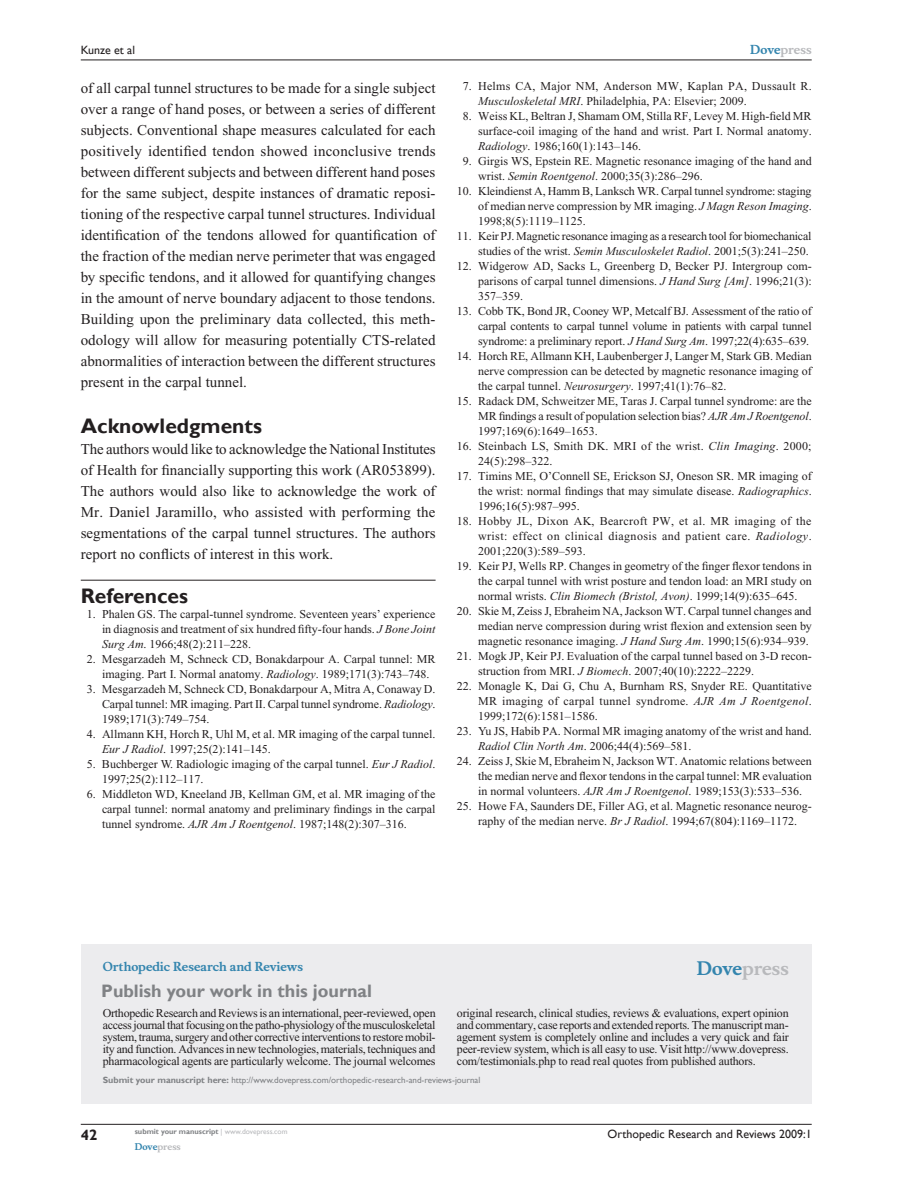
<style>
.page{position:relative;width:918px;height:1188px;background:#fff}
.page>*{position:absolute;margin:0;border:0;box-sizing:border-box;transform-origin:0 0}
.t1{font:700 21px "Gill Sans";color:#231f20}
.t2{font:700 18px "Gill Sans";color:#808285}
.t3{font:700 18px "Musee";color:#b8b9bc}
.t4{font:15px/21px "Times New Roman";color:#231f20;text-align:justify}
.t5{font:700 15px "Gill Sans";color:#231f20}
.t6{font:12px/15px "Times New Roman";color:#231f20;text-align:justify}
.t7{font:12px/15px "Times New Roman";letter-spacing:-.02em;color:#231f20;text-align:right}
.t8{font:12px/15px "Times New Roman";letter-spacing:.02em;color:#231f20}
.t9{font:12px "Gill Sans";color:#231f20}
.t10{font:700 12px "Musee";color:#3485ae}
.t11{font:700 12px "Musee";color:#b8b9bc}
.t12{font:9px "Gill Sans";color:#808285}
.t13{font:700 9px "Musee";color:#b8b9bc}
.t14{font:700 7.5px "Gill Sans";color:#808285}
.s1{color:#3485ae}
.s2{font-style:italic}
.s3{font-weight:700}
.s4{font-weight:400;color:#b8b9bc}
</style>
<div class="page">
<div style="left:81px;top:944px;width:731px;height:159px;background:#ececee"></div>
<hr style="left:81px;top:1124px;width:731px;height:1px;background:#231f20">
<hr style="left:81px;top:60px;width:731px;height:1px;background:#231f20">
<hr style="left:81px;top:580px;width:355px;height:1px;background:#231f20">
<p class="t9" style="left:81px;top:43px;width:56px">Kunze et al</p>
<p class="t11" style="left:750px;top:43px;width:63px"><span class="s1">Dove</span>press</p>
<p class="t4" style="left:81px;top:77px;width:357px">of all carpal tunnel structures to be made for a single subject over a range of hand poses, or between a series of different subjects. Conventional shape measures calculated for each positively identified tendon showed inconclusive trends between different subjects and between different hand poses for the same subject, despite instances of dramatic reposi&shy;tioning of the respective carpal tunnel structures. Individual identification of the tendons allowed for quantification of the fraction of the median nerve perimeter that was engaged by specific tendons, and it allowed for quantifying changes in the amount of nerve boundary adjacent to those tendons.<br>Building upon the preliminary data collected, this meth&shy;odology will allow for measuring potentially CTS-related abnormalities of interaction between the different structures present in the carpal tunnel.</p>
<h1 class="t1" style="left:81px;top:413px;width:183px">Acknowledgments</h1>
<p class="t4" style="left:81px;top:438px;width:356px">The authors would like to acknowledge the National Institutes of Health for financially supporting this work (AR053899).<br>The authors would also like to acknowledge the work of Mr. Daniel Jaramillo, who assisted with performing the segmentations of the carpal tunnel structures. The authors report no conflicts of interest in this work.</p>
<h1 class="t1" style="left:81px;top:583px;width:109px">References</h1>
<p class="t6" style="left:102px;top:607px;width:335px;text-indent:-15px">1. Phalen GS. The carpal-tunnel syndrome. Seventeen years’ experience in diagnosis and treatment of six hundred fifty-four hands. <span class="s2">J Bone Joint Surg Am</span>. 1966;48(2):211–228.</p>
<p class="t6" style="left:102px;top:652px;width:335px;text-indent:-15px">2. Mesgarzadeh M, Schneck CD, Bonakdarpour A. Carpal tunnel: MR imaging. Part I. Normal anatomy. <span class="s2">Radiology</span>. 1989;171(3):743–748.</p>
<p class="t6" style="left:102px;top:682px;width:335px;text-indent:-15px">3. Mesgarzadeh M, Schneck CD, Bonakdarpour A, Mitra A, Conaway D.<br>Carpal tunnel: MR imaging. Part II. Carpal tunnel syndrome. <span class="s2">Radiology</span>.<br>1989;171(3):749–754.</p>
<p class="t6" style="left:102px;top:727px;width:335px;text-indent:-15px">4. Allmann KH, Horch R, Uhl M, et al. MR imaging of the carpal tunnel.<br><span class="s2">Eur J Radiol</span>. 1997;25(2):141–145.</p>
<p class="t6" style="left:102px;top:757px;width:335px;text-indent:-15px">5. Buchberger W. Radiologic imaging of the carpal tunnel. <span class="s2">Eur J Radiol</span>.<br>1997;25(2):112–117.</p>
<p class="t6" style="left:102px;top:787px;width:335px;text-indent:-15px">6. Middleton WD, Kneeland JB, Kellman GM, et al. MR imaging of the carpal tunnel: normal anatomy and preliminary findings in the carpal tunnel syndrome. <span class="s2">AJR Am J Roentgenol</span>. 1987;148(2):307–316.</p>
<p class="t8" style="left:478px;top:79px;width:335px;text-indent:-15px">7. Helms CA, Major NM, Anderson MW, Kaplan PA, Dussault R.<br><span class="s2">Musculoskeletal MRI</span>. Philadelphia, PA: Elsevier; 2009.</p>
<p class="t6" style="left:478px;top:109px;width:335px;text-indent:-15px">8. Weiss KL, Beltran J, Shamam OM, Stilla RF, Levey M. High-field MR surface-coil imaging of the hand and wrist. Part I. Normal anatomy.<br><span class="s2">Radiology</span>. 1986;160(1):143–146.</p>
<p class="t6" style="left:478px;top:154px;width:335px;text-indent:-15px">9. Girgis WS, Epstein RE. Magnetic resonance imaging of the hand and wrist. <span class="s2">Semin Roentgenol</span>. 2000;35(3):286–296.</p>
<p class="t6" style="left:478px;top:184px;width:335px;text-indent:-21px">10. Kleindienst A, Hamm B, Lanksch WR. Carpal tunnel syndrome: staging of median nerve compression by MR imaging. <span class="s2">J Magn Reson Imaging</span>.<br>1998;8(5):1119–1125.</p>
<p class="t7" style="left:457px;top:229px;width:356px">11. Keir PJ. Magnetic resonance imaging as a research tool for biomechanical studies of the wrist. <span class="s2">Semin Musculoskelet Radiol</span>. 2001;5(3):241–250.</p>
<p class="t6" style="left:478px;top:259px;width:335px;text-indent:-21px">12. Widgerow AD, Sacks L, Greenberg D, Becker PJ. Intergroup com&shy;parisons of carpal tunnel dimensions. <span class="s2">J Hand Surg [Am]</span>. 1996;21(3):<br>357–359.</p>
<p class="t6" style="left:478px;top:304px;width:335px;text-indent:-21px">13. Cobb TK, Bond JR, Cooney WP, Metcalf BJ. Assessment of the ratio of carpal contents to carpal tunnel volume in patients with carpal tunnel syndrome: a preliminary report. <span class="s2">J Hand Surg Am</span>. 1997;22(4):635–639.</p>
<p class="t6" style="left:478px;top:349px;width:335px;text-indent:-21px">14. Horch RE, Allmann KH, Laubenberger J, Langer M, Stark GB. Median nerve compression can be detected by magnetic resonance imaging of the carpal tunnel. <span class="s2">Neurosurgery</span>. 1997;41(1):76–82.</p>
<p class="t6" style="left:478px;top:394px;width:335px;text-indent:-21px">15. Radack DM, Schweitzer ME, Taras J. Carpal tunnel syndrome: are the MR findings a result of population selection bias? <span class="s2">AJR Am J Roentgenol</span>.<br>1997;169(6):1649–1653.</p>
<p class="t6" style="left:478px;top:439px;width:335px;text-indent:-21px">16. Steinbach LS, Smith DK. MRI of the wrist. <span class="s2">Clin Imaging</span>. 2000;<br>24(5):298–322.</p>
<p class="t6" style="left:478px;top:469px;width:335px;text-indent:-21px">17. Timins ME, O’Connell SE, Erickson SJ, Oneson SR. MR imaging of the wrist: normal findings that may simulate disease. <span class="s2">Radiographics</span>.<br>1996;16(5):987–995.</p>
<p class="t6" style="left:478px;top:514px;width:335px;text-indent:-21px">18. Hobby JL, Dixon AK, Bearcroft PW, et al. MR imaging of the wrist: effect on clinical diagnosis and patient care. <span class="s2">Radiology</span>.<br>2001;220(3):589–593.</p>
<p class="t6" style="left:478px;top:559px;width:335px;text-indent:-21px">19. Keir PJ, Wells RP. Changes in geometry of the finger flexor tendons in the carpal tunnel with wrist posture and tendon load: an MRI study on normal wrists. <span class="s2">Clin Biomech (Bristol, Avon)</span>. 1999;14(9):635–645.</p>
<p class="t6" style="left:478px;top:604px;width:335px;text-indent:-21px">20. Skie M, Zeiss J, Ebraheim NA, Jackson WT. Carpal tunnel changes and median nerve compression during wrist flexion and extension seen by magnetic resonance imaging. <span class="s2">J Hand Surg Am</span>. 1990;15(6):934–939.</p>
<p class="t6" style="left:478px;top:649px;width:335px;text-indent:-21px">21. Mogk JP, Keir PJ. Evaluation of the carpal tunnel based on 3-D recon&shy;struction from MRI. <span class="s2">J Biomech</span>. 2007;40(10):2222–2229.</p>
<p class="t6" style="left:478px;top:679px;width:335px;text-indent:-21px">22. Monagle K, Dai G, Chu A, Burnham RS, Snyder RE. Quantitative MR imaging of carpal tunnel syndrome. <span class="s2">AJR Am J Roentgenol</span>.<br>1999;172(6):1581–1586.</p>
<p class="t6" style="left:478px;top:724px;width:335px;text-indent:-21px">23. Yu JS, Habib PA. Normal MR imaging anatomy of the wrist and hand.<br><span class="s2">Radiol Clin North Am</span>. 2006;44(4):569–581.</p>
<p class="t6" style="left:478px;top:754px;width:335px;text-indent:-21px">24. Zeiss J, Skie M, Ebraheim N, Jackson WT. Anatomic relations between the median nerve and flexor tendons in the carpal tunnel: MR evaluation in normal volunteers. <span class="s2">AJR Am J Roentgenol</span>. 1989;153(3):533–536.</p>
<p class="t6" style="left:457px;top:799px;width:356px;text-align:center">25. Howe FA, Saunders DE, Filler AG, et al. Magnetic resonance neurog&shy;raphy of the median nerve. <span class="s2">Br J Radiol</span>. 1994;67(804):1169–1172.</p>
<p class="t10" style="left:103px;top:959px;width:202px">Orthopedic Research and Reviews</p>
<h2 class="t2" style="left:101px;top:980px;width:272px">Publish your work in this journal</h2>
<h2 class="t3" style="left:697px;top:958px;width:94px"><span class="s1">Dove</span>press</h2>
<p class="t6" style="left:103px;top:1007px;width:334px;line-height:12px">Orthopedic Research and Reviews is an international, peer-reviewed, open access journal that focusing on the patho-physiology of the musculoskeletal system, trauma, surgery and other corrective interventions to restore mobil&shy;ity and function. Advances in new technologies, materials, techniques and pharmacological agents are particularly welcome. The journal welcomes</p>
<p class="t6" style="left:457px;top:1007px;width:333px;line-height:12px">original research, clinical studies, reviews &amp; evaluations, expert opinion and commentary, case reports and extended reports. The manuscript man&shy;agement system is completely online and includes a very quick and fair peer-review system, which is all easy to use. Visit http://www.dovepress. com/testimonials.php to read real quotes from published authors.</p>
<p class="t12" style="left:103px;top:1075px;width:379px"><span class="s3">Submit your manuscript here:</span> http://www.dovepress.com/orthopedic-research-and-reviews-journal</p>
<p class="t5" style="left:81px;top:1126px;width:18px">42</p>
<p class="t14" style="left:135px;top:1127px;width:154px">submit your manuscript <span class="s4">| www.dovepress.com</span></p>
<p class="t13" style="left:135px;top:1141px;width:48px"><span class="s1">Dove</span>press</p>
<p class="t9" style="left:608px;top:1127px;width:206px">Orthopedic Research and Reviews 2009:1</p>
</div>
